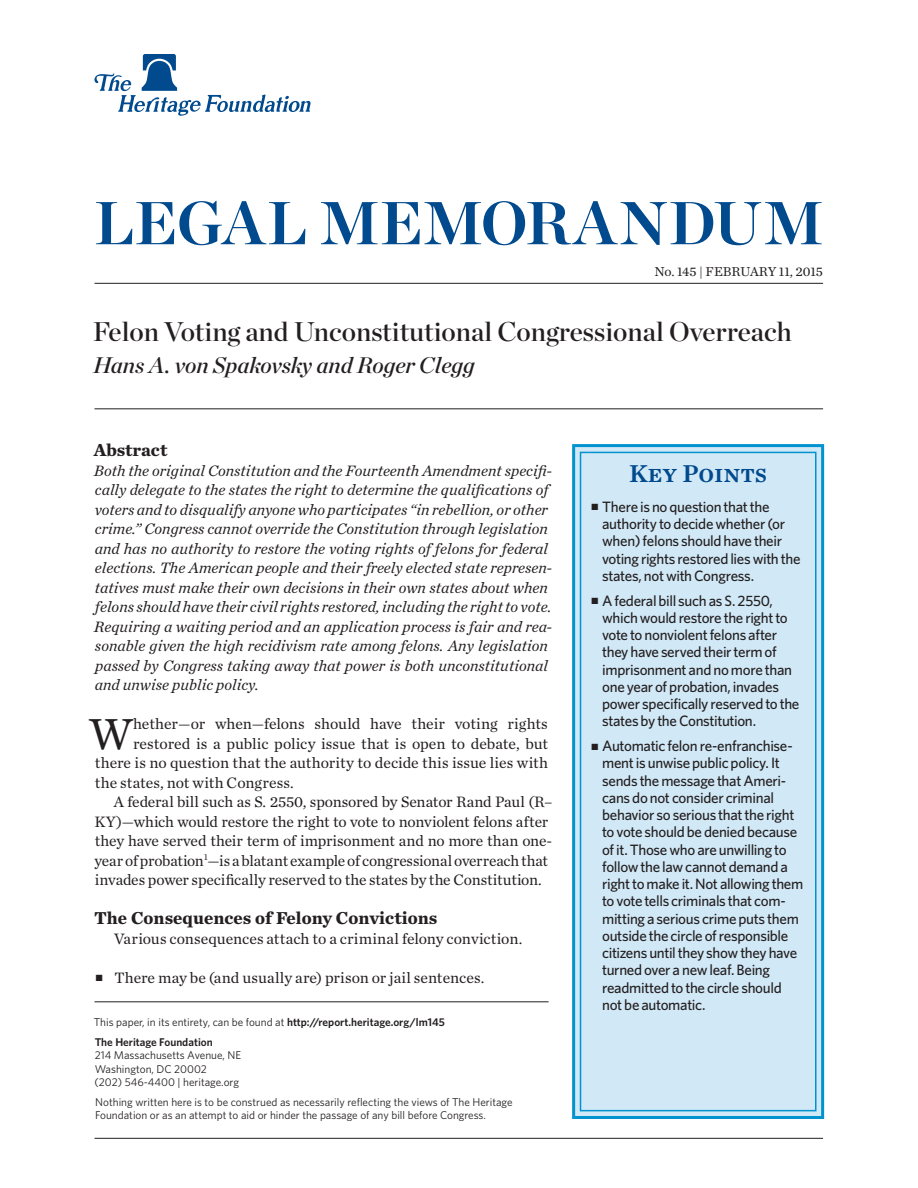
<style>
.page{position:relative;width:918px;height:1188px;background:#fff}
.page>*{position:absolute;margin:0;border:0;box-sizing:border-box;transform-origin:0 0}
.t1{font:60.45px "Chronicle Display Bold SC800";color:#004a8d}
.Body_Text__Drop_Cap{font:45.45px "Chronicle Text G1";color:#231f20}
.t2{font:27px "Chronicle Display Semi";color:#231f20}
.t3{font:25.5px "Chronicle Text G1 Semi";color:#004a8d}
.Byline{font:italic 22.5px "Chronicle Display Semi";color:#231f20}
.Main_Header{font:700 18px "Chronicle Text G1";color:#231f20}
.Abstract{font:italic 15.75px/19.5px "Chronicle Text G1";color:#231f20}
.Body_Text{font:15.75px/19.5px "Chronicle Text G1";letter-spacing:-.01em;color:#231f20}
.Body_Text__Drop_Cap-2{font:15.75px "Chronicle Text G1";color:#231f20}
.t4{font:500 15px/17.2px "Whitney";letter-spacing:-.025em;color:#231f20}
.Dateline{font:13.5px "Chronicle Text G1";color:#231f20}
.Disclaimer{font:11.25px/13.5px "Whitney";color:#231f20}
.THF_Address_Block{font:11.25px "Whitney";color:#231f20}
.First_Line{font:11.25px "Whitney";color:#231f20}
.THF_Address_Block-2{font:600 11.25px "Whitney";color:#231f20}
.s1{font-weight:600}
</style>
<div class="page">
<svg style="left:94px;top:54px;width:217px;height:62px"></svg>
<div style="left:572px;top:444px;width:252px;height:675px;background:#d1e8f6;border:3px solid #0093d0"></div>
<div style="left:580px;top:452px;width:237px;height:659px;border:2px solid #0093d0"></div>
<hr style="left:94px;top:1138px;width:729px;height:1px;background:#231f20">
<hr style="left:94px;top:1002px;width:455px;height:1px;background:#231f20">
<hr style="left:94px;top:283px;width:729px;height:1px;background:#231f20">
<hr style="left:94px;top:409px;width:729px;height:1px;background:#231f20">
<h1 class="t1" style="left:94px;top:174px;width:731px">LEGAL MEMORANDUM</h1>
<p class="Dateline" style="left:655px;top:262px;width:170px">No. 145 | February 11, 2015</p>
<p class="t2" style="left:93px;top:311px;width:700px">Felon Voting and Unconstitutional Congressional Overreach</p>
<p class="Byline" style="left:93px;top:347px;width:383px">Hans A. von Spakovsky and Roger Clegg</p>
<p class="Main_Header" style="left:94px;top:435px;width:75px">Abstract</p>
<p class="Abstract" style="left:94px;top:460px;width:460px">Both the original Constitution and the Fourteenth Amendment specifi&shy;cally delegate to the states the right to determine the qualifications of voters and to disqualify anyone who participates “in rebellion, or other crime.” Congress cannot override the Constitution through legislation and has no authority to restore the voting rights of felons for federal elections. The American people and their freely elected state represen&shy;tatives must make their own decisions in their own states about when felons should have their civil rights restored, including the right to vote.<br>Requiring a waiting period and an application process is fair and rea&shy;sonable given the high recidivism rate among felons. Any legislation passed by Congress taking away that power is both unconstitutional and unwise public policy.</p>
<p class="Body_Text__Drop_Cap" style="left:89px;top:699px;width:45px">W</p>
<p class="Body_Text__Drop_Cap-2" style="left:133px;top:712px;width:416px">hether—or when—felons should have their voting rights</p>
<p class="Body_Text__Drop_Cap-2" style="left:133px;top:731px;width:417px">restored is a public policy issue that is open to debate, but</p>
<p class="Body_Text__Drop_Cap-2" style="left:95px;top:751px;width:455px">there is no question that the authority to decide this issue lies with</p>
<p class="Body_Text__Drop_Cap-2" style="left:95px;top:770px;width:200px">the states, not with Congress.</p>
<p class="Body_Text" style="left:94px;top:791px;width:460px;text-indent:19px">A federal bill such as S. 2550, sponsored by Senator Rand Paul (R– KY)—which would restore the right to vote to nonviolent felons after they have served their term of imprisonment and no more than one&shy;year of probation<sup>1</sup>—is a blatant example of congressional overreach that invades power specifically reserved to the states by the Constitution.</p>
<p class="Main_Header" style="left:94px;top:903px;width:345px">The Consequences of Felony Convictions</p>
<p class="Body_Text" style="left:114px;top:928px;width:410px">Various consequences attach to a criminal felony conviction.</p>
<p class="Body_Text" style="left:96px;top:967px;width:390px">■ There may be (and usually are) prison or jail sentences.</p>
<p class="First_Line" style="left:94px;top:1015px;width:352px">This paper, in its entirety, can be found at <span class="s1">http://report.heritage.org/lm145</span></p>
<p class="THF_Address_Block-2" style="left:95px;top:1034px;width:120px">The Heritage Foundation</p>
<p class="THF_Address_Block" style="left:95px;top:1048px;width:148px">214 Massachusetts Avenue, NE</p>
<p class="THF_Address_Block" style="left:95px;top:1061px;width:114px">Washington, DC 20002</p>
<p class="THF_Address_Block" style="left:94px;top:1075px;width:146px">(202) 546-4400 | heritage.org</p>
<p class="Disclaimer" style="left:95px;top:1095px;width:419px">Nothing written here is to be construed as necessarily reflecting the views of The Heritage<br>Foundation or as an attempt to aid or hinder the passage of any bill before Congress.</p>
<h3 class="t3" style="left:629px;top:454px;width:139px">Key Points</h3>
<p class="t4" style="left:602px;top:498px;width:200px;text-indent:-10px">■ There is no question that the authority to decide whether (or when) felons should have their voting rights restored lies with the states, not with Congress.</p>
<p class="t4" style="left:602px;top:591px;width:199px;text-indent:-10px">■ A federal bill such as S. 2550, which would restore the right to vote to nonviolent felons after they have served their term of imprisonment and no more than one year of probation, invades power specifically reserved to the states by the Constitution.</p>
<p class="t4" style="left:602px;top:737px;width:203px;text-indent:-10px">■ Automatic felon re-enfranchise&shy;ment is unwise public policy. It sends the message that Ameri&shy;cans do not consider criminal behavior so serious that the right to vote should be denied because of it. Those who are unwilling to follow the law cannot demand a right to make it. Not allowing them to vote tells criminals that com&shy;mitting a serious crime puts them outside the circle of responsible citizens until they show they have turned over a new leaf. Being readmitted to the circle should not be automatic.</p>
</div>
